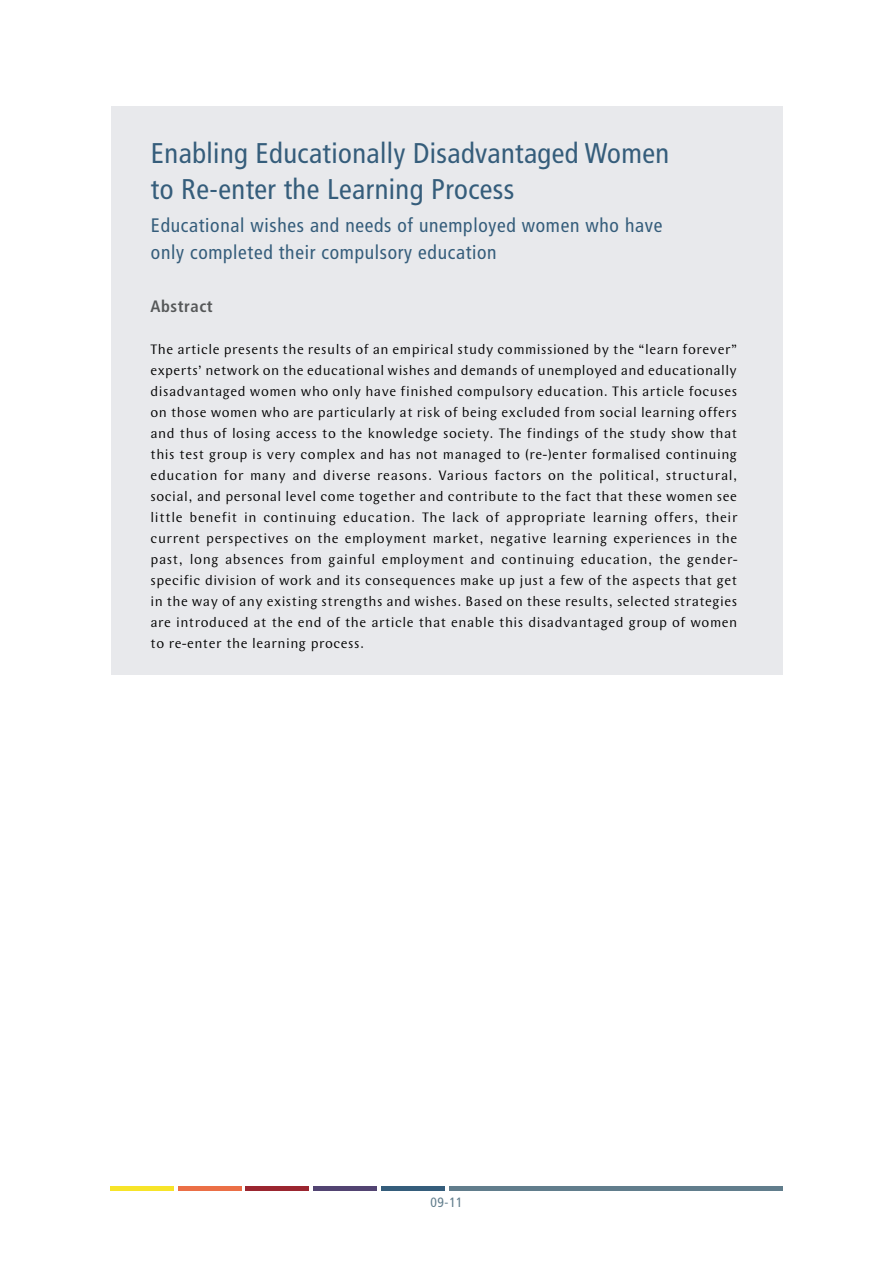
<style>
.page{position:relative;width:893px;height:1263px;background:#fff}
.page>*{position:absolute;margin:0;border:0;box-sizing:border-box;transform-origin:0 0}
.t1{font:condensed 28.5px/36px "Frutiger LT Std";letter-spacing:.015em;color:#355d7b}
.t2{font:condensed 19.5px/26.2px "Frutiger LT Std";letter-spacing:.035em;color:#355d7b}
.t3{font:700 condensed 16.5px "Frutiger LT Std";letter-spacing:.035em;color:#565859}
.t4{font:14.25px/21px "Wunderlich";letter-spacing:.035em;color:#000;text-align:justify}
.t5{font:condensed 13.5px "Frutiger LT Std";color:#617d8c}
</style>
<div class="page">
<div style="left:111px;top:1186px;width:63px;height:5px;background:#f7e429"></div>
<div style="left:178px;top:1186px;width:64px;height:5px;background:#eb6f46"></div>
<div style="left:246px;top:1186px;width:63px;height:5px;background:#9b2630"></div>
<div style="left:313px;top:1186px;width:64px;height:5px;background:#524472"></div>
<div style="left:381px;top:1186px;width:63px;height:5px;background:#355d7b"></div>
<div style="left:449px;top:1186px;width:333px;height:5px;background:#617d8c"></div>
<div style="left:111px;top:106px;width:671px;height:568px;background:#e8e9ec"></div>
<h1 class="t1" style="left:151px;top:135px;width:520px">Enabling Educationally Disadvantaged Women to Re-enter the Learning Process</h1>
<h2 class="t2" style="left:151px;top:213px;width:513px">Educational wishes and needs of unemployed women who have only completed their compulsory education</h2>
<p class="t3" style="left:151px;top:297px;width:64px">Abstract</p>
<p class="t4" style="left:151px;top:339px;width:589px">The article presents the results of an empirical study commissioned by the “learn forever” experts’ network on the educational wishes and demands of unemployed and educationally disadvantaged women who only have finished compulsory education. This article focuses on those women who are particularly at risk of being excluded from social learning offers and thus of losing access to the knowledge society. The findings of the study show that this test group is very complex and has not managed to (re-)enter formalised continuing education for many and diverse reasons. Various factors on the political, structural, social, and personal level come together and contribute to the fact that these women see little benefit in continuing education. The lack of appropriate learning offers, their current perspectives on the employment market, negative learning experiences in the past, long absences from gainful employment and continuing education, the gender&shy;specific division of work and its consequences make up just a few of the aspects that get in the way of any existing strengths and wishes. Based on these results, selected strategies are introduced at the end of the article that enable this disadvantaged group of women to re-enter the learning process.</p>
<p class="t5" style="left:430px;top:1195px;width:34px">09-11</p>
</div>
